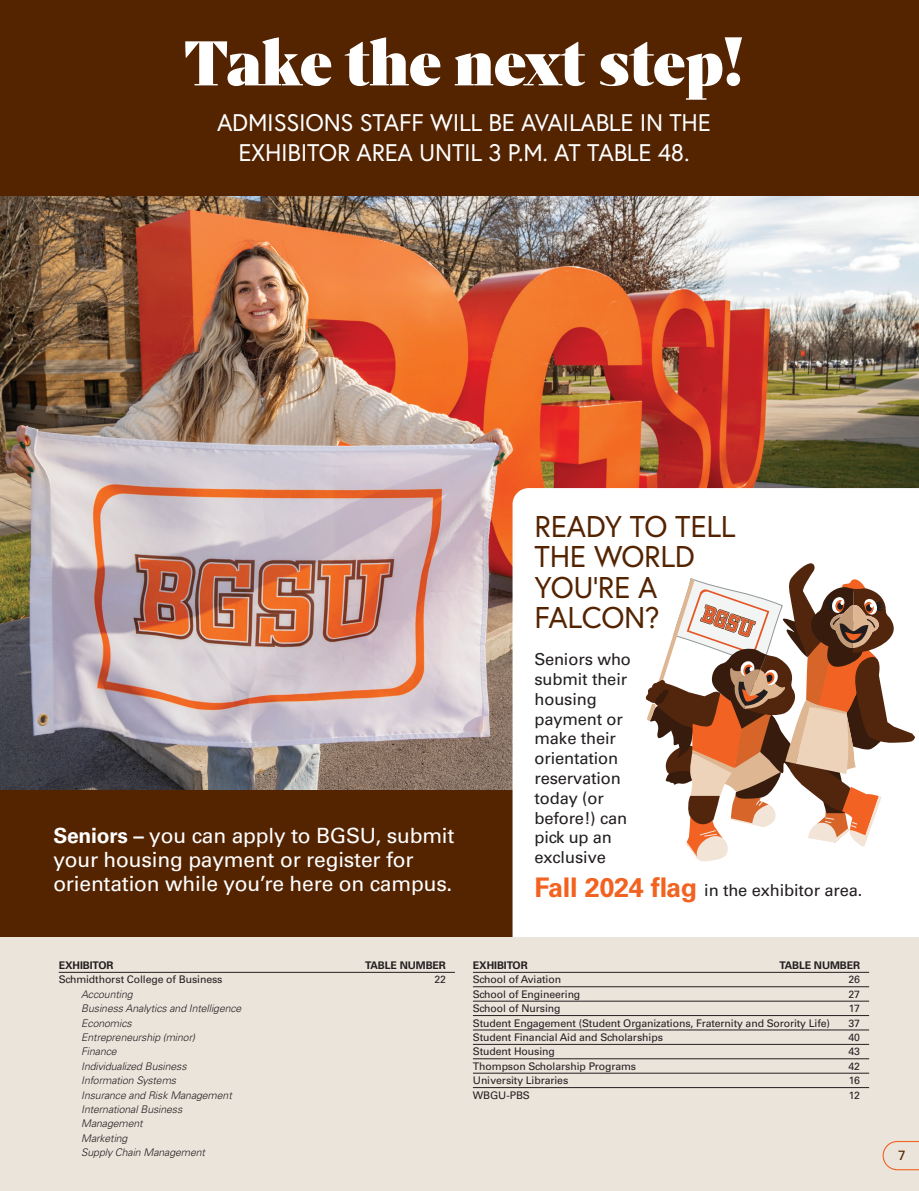
<style>
.page{position:relative;width:919px;height:1191px;background:#fff}
.page>*{position:absolute;margin:0;border:0;box-sizing:border-box;transform-origin:0 0}
.t1{font:800 67.5px "Mixta Sharp Alt";letter-spacing:-.01em;color:#fff}
.t2{font:30px/30px "Europa";letter-spacing:-.01em;color:#542300}
.t3{font:24px/30px "Europa";letter-spacing:-.01em;color:#fff;text-align:center}
.t4{font:21px/24px "Univers LT Std";letter-spacing:-.01em;color:#fff}
.t5{font:16.5px/19.8px "Univers LT Std";letter-spacing:-.01em;color:#231f20}
.t6{font:13.5px "Univers LT Std";color:#542300}
.t7{font:10.5px "Univers LT Std";letter-spacing:-.01em;color:#231f20}
.t8{font:italic 300 10.5px/14.4px "Univers LT Std";letter-spacing:-.01em;color:#231f20}
.t9{font:700 10.5px "Univers LT Std";letter-spacing:-.01em;color:#231f20}
.s1{font-weight:700}
.s2{font-weight:700;font-size:27px;color:#f26221}
</style>
<div class="page">
<div style="left:0;top:0;width:919px;height:937px;background:#542300"></div>
<img style="left:0;top:196px;width:919px;height:593px">
<div style="left:512px;top:488px;width:407px;height:449px;background:#fff"></div>
<svg style="left:645px;top:557px;width:270px;height:305px;background:#cfb4a5"></svg>
<div style="left:0;top:937px;width:919px;height:253px;background:#eae4db"></div>
<hr style="left:59px;top:972px;width:396px;height:1px;background:#231f20">
<hr style="left:473px;top:972px;width:396px;height:1px;background:#231f20">
<hr style="left:473px;top:986px;width:396px;height:1px;background:#231f20">
<hr style="left:473px;top:1000px;width:396px;height:1px;background:#231f20">
<hr style="left:473px;top:1015px;width:396px;height:1px;background:#231f20">
<hr style="left:473px;top:1029px;width:396px;height:1px;background:#231f20">
<hr style="left:473px;top:1044px;width:396px;height:1px;background:#231f20">
<hr style="left:473px;top:1058px;width:396px;height:1px;background:#231f20">
<hr style="left:473px;top:1072px;width:396px;height:1px;background:#231f20">
<hr style="left:473px;top:1087px;width:396px;height:1px;background:#231f20">
<svg style="left:882px;top:1141px;width:37px;height:29px"></svg>
<h1 class="t1" style="left:184px;top:22px;width:560px">Take the next step!</h1>
<h3 class="t3" style="left:217px;top:107px;width:495px">ADMISSIONS STAFF WILL BE AVAILABLE IN THE<br>EXHIBITOR AREA UNTIL 3 P.M. AT TABLE 48.</h3>
<h3 class="t4" style="left:53px;top:823px;width:403px"><span class="s1">Seniors –</span> you can apply to BGSU, submit your housing payment or register for orientation while you’re here on campus.</h3>
<h2 class="t2" style="left:534px;top:511px;width:202px">READY TO TELL<br>THE WORLD<br>YOU’RE A<br>FALCON?</h2>
<h3 class="t5" style="left:534px;top:649px;width:98px">Seniors who submit their housing payment or make their orientation reservation today (or before!) can pick up an exclusive</h3>
<h3 class="t5" style="left:534px;top:880px;width:329px"><span class="s2">Fall 2024 flag</span> in the exhibitor area.</h3>
<p class="t9" style="left:59px;top:959px;width:56px">EXHIBITOR</p>
<p class="t9" style="left:365px;top:959px;width:82px">TABLE NUMBER</p>
<p class="t7" style="left:59px;top:973px;width:165px">Schmidthorst College of Business</p>
<p class="t7" style="left:434px;top:973px;width:13px">22</p>
<p class="t8" style="left:81px;top:987px;width:162px">Accounting<br>Business Analytics and Intelligence<br>Economics<br>Entrepreneurship (minor)<br>Finance<br>Individualized Business<br>Information Systems<br>Insurance and Risk Management<br>International Business<br>Management<br>Marketing<br>Supply Chain Management</p>
<p class="t9" style="left:473px;top:959px;width:56px">EXHIBITOR</p>
<p class="t9" style="left:779px;top:959px;width:82px">TABLE NUMBER</p>
<p class="t7" style="left:473px;top:973px;width:90px">School of Aviation</p>
<p class="t7" style="left:848px;top:973px;width:13px">26</p>
<p class="t7" style="left:473px;top:987px;width:109px">School of Engineering</p>
<p class="t7" style="left:848px;top:987px;width:13px">27</p>
<p class="t7" style="left:473px;top:1002px;width:89px">School of Nursing</p>
<p class="t7" style="left:848px;top:1002px;width:13px">17</p>
<p class="t7" style="left:473px;top:1016px;width:358px">Student Engagement (Student Organizations, Fraternity and Sorority Life)</p>
<p class="t7" style="left:848px;top:1016px;width:13px">37</p>
<p class="t7" style="left:473px;top:1031px;width:191px">Student Financial Aid and Scholarships</p>
<p class="t7" style="left:848px;top:1031px;width:13px">40</p>
<p class="t7" style="left:473px;top:1045px;width:83px">Student Housing</p>
<p class="t7" style="left:848px;top:1045px;width:13px">43</p>
<p class="t7" style="left:473px;top:1059px;width:165px">Thompson Scholarship Programs</p>
<p class="t7" style="left:848px;top:1059px;width:13px">42</p>
<p class="t7" style="left:473px;top:1074px;width:97px">University Libraries</p>
<p class="t7" style="left:848px;top:1074px;width:13px">16</p>
<p class="t7" style="left:473px;top:1088px;width:59px">WBGU-PBS</p>
<p class="t7" style="left:848px;top:1088px;width:13px">12</p>
<p class="t6" style="left:898px;top:1147px;width:9px">7</p>
</div>
